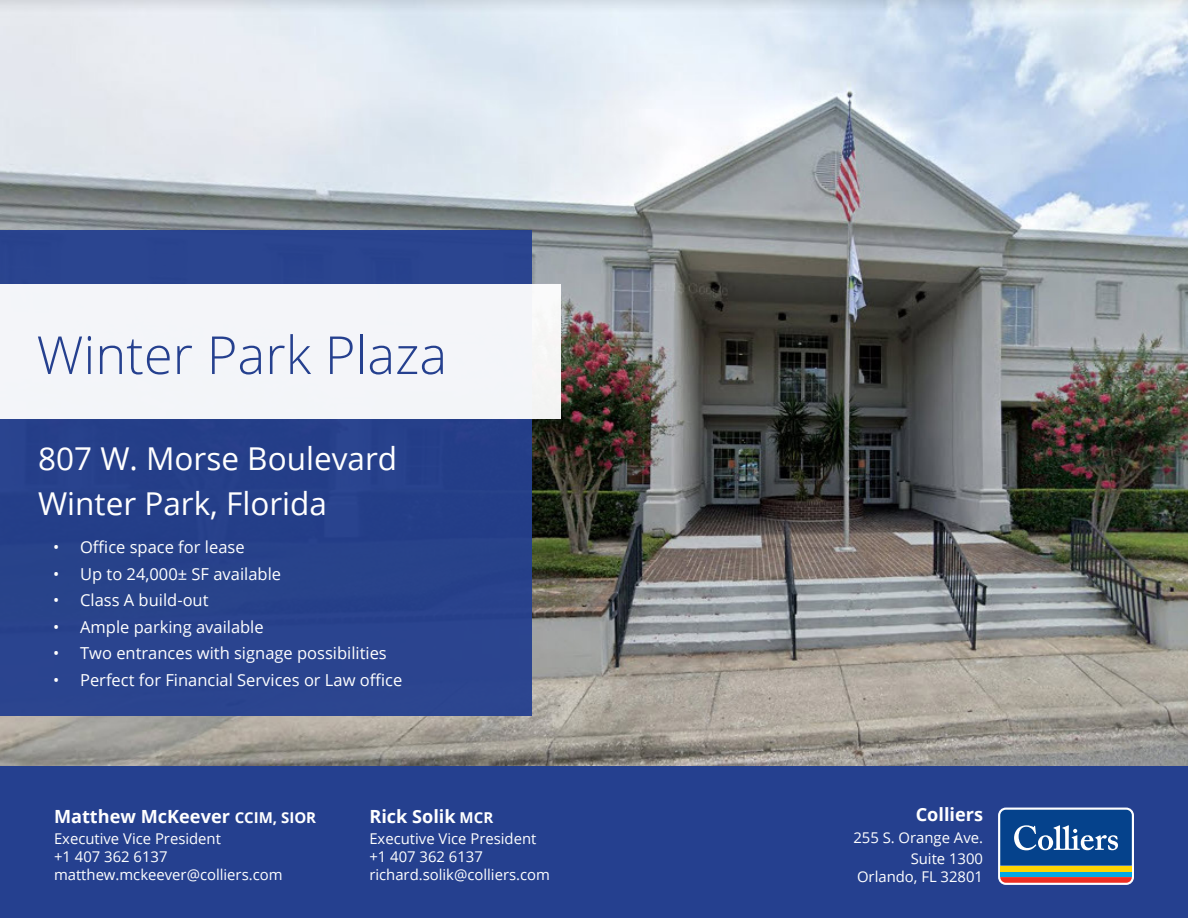
<style>
.page{position:relative;width:1188px;height:918px;background:#fff}
.page>*{position:absolute;margin:0;border:0;box-sizing:border-box;transform-origin:0 0}
.t1{font:300 52.5px "Open Sans";color:#25408f}
.t2{font:31.5px/45px "Open Sans";color:#fff}
.t3{font:700 18.15px "Open Sans";color:#fff}
.t4{font:16.5px "Open Sans";color:#fff}
.t5{font:14.85px/21.5px "Open Sans";color:#fff;text-align:right}
.s1{font-size:15px}
</style>
<div class="page">
<img style="left:0;top:0;width:1188px;height:766px">
<div style="left:0;top:230px;width:531px;height:486px;background:#25408f"></div>
<div style="left:0;top:284px;width:561px;height:135px;background:#f4f5f9"></div>
<div style="left:0;top:766px;width:1188px;height:152px;background:#25408f"></div>
<svg style="left:998px;top:808px;width:136px;height:77px"></svg>
<div style="left:1000px;top:871px;width:132px;height:6px;background:#00a8e4"></div>
<div style="left:1000px;top:866px;width:132px;height:5px;background:#fed503"></div>
<svg style="left:1000px;top:877px;width:132px;height:6px"></svg>
<svg style="left:1000px;top:810px;width:132px;height:56px;background:#225899"></svg>
<p class="t1" style="left:37px;top:319px;width:412px">Winter Park Plaza</p>
<p class="t2" style="left:38px;top:436px;width:361px">807 W. Morse Boulevard<br>Winter Park, Florida</p>
<p class="t4" style="left:53px;top:536px;width:193px">• Office space for lease</p>
<p class="t4" style="left:53px;top:562px;width:230px">• Up to 24,000± SF available</p>
<p class="t4" style="left:53px;top:589px;width:157px">• Class A build-out</p>
<p class="t4" style="left:53px;top:615px;width:212px">• Ample parking available</p>
<p class="t4" style="left:53px;top:642px;width:335px">• Two entrances with signage possibilities</p>
<p class="t4" style="left:53px;top:668px;width:351px">• Perfect for Financial Services or Law office</p>
<p class="t3" style="left:54px;top:803px;width:264px">Matthew McKeever <span class="s1">CCIM, SIOR</span></p>
<p class="t5" style="left:54px;top:828px;width:169px">Executive Vice President</p>
<p class="t5" style="left:54px;top:846px;width:115px">+1 407 362 6137</p>
<p class="t5" style="left:54px;top:864px;width:230px">matthew.mckeever@colliers.com</p>
<p class="t3" style="left:369px;top:803px;width:125px">Rick Solik <span class="s1">MCR</span></p>
<p class="t5" style="left:369px;top:828px;width:169px">Executive Vice President</p>
<p class="t5" style="left:369px;top:846px;width:115px">+1 407 362 6137</p>
<p class="t5" style="left:369px;top:864px;width:182px">richard.solik@colliers.com</p>
<p class="t3" style="left:916px;top:802px;width:69px">Colliers</p>
<p class="t5" style="left:853px;top:826px;width:131px">255 S. Orange Ave.<br>Suite 1300</p>
<p class="t5" style="left:857px;top:866px;width:128px">Orlando, FL 32801</p>
</div>
